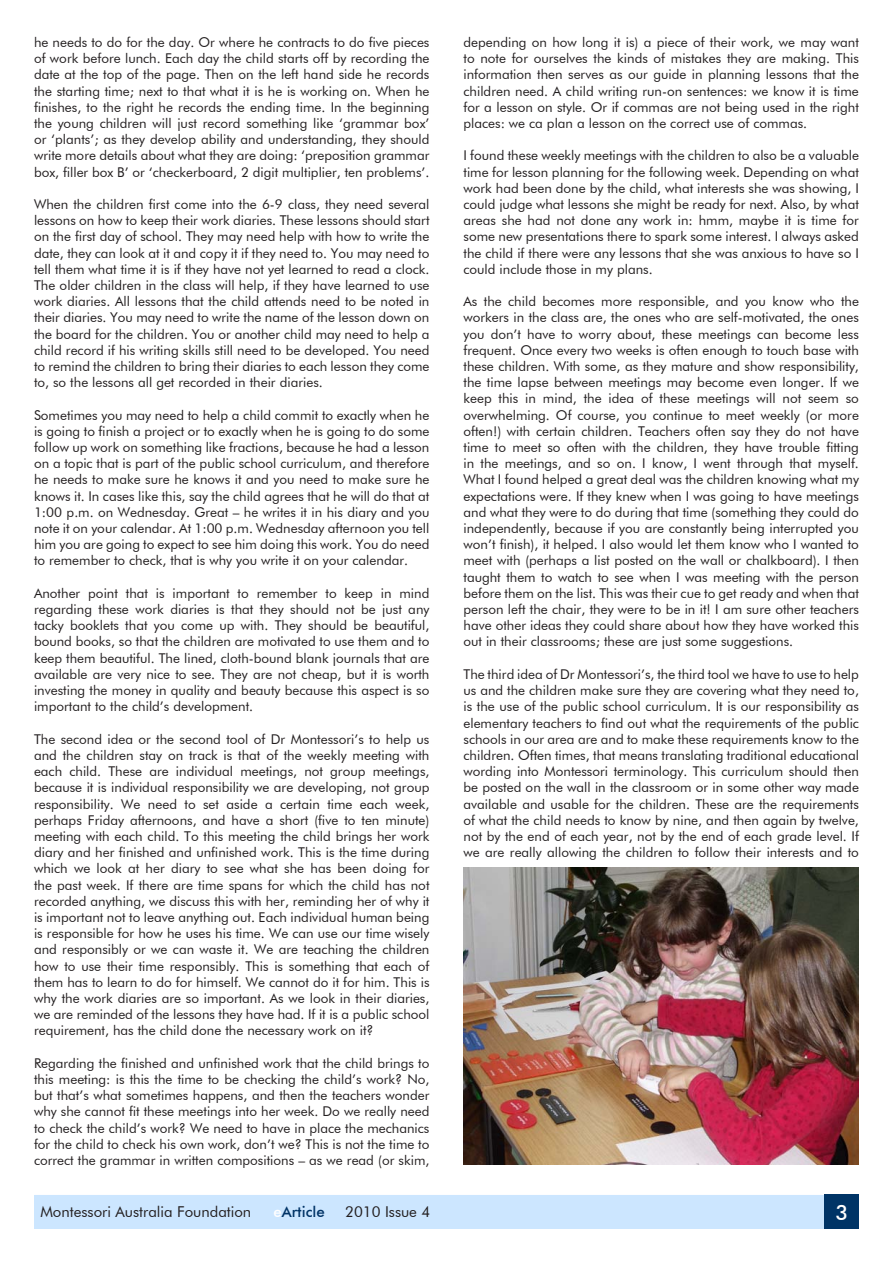
<style>
.page{position:relative;width:893px;height:1263px;background:#fff}
.page>*{position:absolute;margin:0;border:0;box-sizing:border-box;transform-origin:0 0}
.t1{font:500 21px "Futura BT";color:#fff}
.t2{font:15px "Futura BT";color:#231f20}
.t3{font:500 15px "Futura BT";color:#036}
.Program_Text_No_Inde{font:13.5px/16.2px "Futura BT";color:#231f20;text-align:justify}
.s1{color:#fff}
</style>
<div class="page">
<div style="left:34px;top:1195px;width:825px;height:34px;background:#cce6ff"></div>
<img style="left:825px;top:1195px;width:34px;height:34px">
<img style="left:463px;top:867px;width:396px;height:297px">
<p class="Program_Text_No_Inde" style="left:34px;top:34px;width:397px">he needs to do for the day. Or where he contracts to do five pieces of work before lunch. Each day the child starts off by recording the date at the top of the page. Then on the left hand side he records the starting time; next to that what it is he is working on. When he finishes, to the right he records the ending time. In the beginning the young children will just record something like ‘grammar box’ or ‘plants’; as they develop ability and understanding, they should write more details about what they are doing: ‘preposition grammar box, filler box B’ or ‘checkerboard, 2 digit multiplier, ten problems’.</p>
<p class="Program_Text_No_Inde" style="left:34px;top:196px;width:397px">When the children first come into the 6-9 class, they need several lessons on how to keep their work diaries. These lessons should start on the first day of school. They may need help with how to write the date, they can look at it and copy it if they need to. You may need to tell them what time it is if they have not yet learned to read a clock.<br>The older children in the class will help, if they have learned to use work diaries. All lessons that the child attends need to be noted in their diaries. You may need to write the name of the lesson down on the board for the children. You or another child may need to help a child record if his writing skills still need to be developed. You need to remind the children to bring their diaries to each lesson they come to, so the lessons all get recorded in their diaries.</p>
<p class="Program_Text_No_Inde" style="left:34px;top:407px;width:397px">Sometimes you may need to help a child commit to exactly when he is going to finish a project or to exactly when he is going to do some follow up work on something like fractions, because he had a lesson on a topic that is part of the public school curriculum, and therefore he needs to make sure he knows it and you need to make sure he knows it. In cases like this, say the child agrees that he will do that at 1:00 p.m. on Wednesday. Great – he writes it in his diary and you note it on your calendar. At 1:00 p.m. Wednesday afternoon you tell him you are going to expect to see him doing this work. You do need to remember to check, that is why you write it on your calendar.</p>
<p class="Program_Text_No_Inde" style="left:34px;top:585px;width:397px">Another point that is important to remember to keep in mind regarding these work diaries is that they should not be just any tacky booklets that you come up with. They should be beautiful, bound books, so that the children are motivated to use them and to keep them beautiful. The lined, cloth-bound blank journals that are available are very nice to see. They are not cheap, but it is worth investing the money in quality and beauty because this aspect is so important to the child’s development.</p>
<p class="Program_Text_No_Inde" style="left:34px;top:731px;width:397px">The second idea or the second tool of Dr Montessori’s to help us and the children stay on track is that of the weekly meeting with each child. These are individual meetings, not group meetings, because it is individual responsibility we are developing, not group responsibility. We need to set aside a certain time each week, perhaps Friday afternoons, and have a short (five to ten minute) meeting with each child. To this meeting the child brings her work diary and her finished and unfinished work. This is the time during which we look at her diary to see what she has been doing for the past week. If there are time spans for which the child has not recorded anything, we discuss this with her, reminding her of why it is important not to leave anything out. Each individual human being is responsible for how he uses his time. We can use our time wisely and responsibly or we can waste it. We are teaching the children how to use their time responsibly. This is something that each of them has to learn to do for himself. We cannot do it for him. This is why the work diaries are so important. As we look in their diaries, we are reminded of the lessons they have had. If it is a public school requirement, has the child done the necessary work on it?</p>
<p class="Program_Text_No_Inde" style="left:34px;top:1055px;width:397px">Regarding the finished and unfinished work that the child brings to this meeting: is this the time to be checking the child’s work? No, but that’s what sometimes happens, and then the teachers wonder why she cannot fit these meetings into her week. Do we really need to check the child’s work? We need to have in place the mechanics for the child to check his own work, don’t we? This is not the time to correct the grammar in written compositions – as we read (or skim,</p>
<p class="Program_Text_No_Inde" style="left:463px;top:34px;width:397px">depending on how long it is) a piece of their work, we may want to note for ourselves the kinds of mistakes they are making. This information then serves as our guide in planning lessons that the children need. A child writing run-on sentences: we know it is time for a lesson on style. Or if commas are not being used in the right places: we ca plan a lesson on the correct use of commas.</p>
<p class="Program_Text_No_Inde" style="left:463px;top:147px;width:397px">I found these weekly meetings with the children to also be a valuable time for lesson planning for the following week. Depending on what work had been done by the child, what interests she was showing, I could judge what lessons she might be ready for next. Also, by what areas she had not done any work in: hmm, maybe it is time for some new presentations there to spark some interest. I always asked the child if there were any lessons that she was anxious to have so I could include those in my plans.</p>
<p class="Program_Text_No_Inde" style="left:463px;top:293px;width:397px">As the child becomes more responsible, and you know who the workers in the class are, the ones who are self-motivated, the ones you don’t have to worry about, these meetings can become less frequent. Once every two weeks is often enough to touch base with these children. With some, as they mature and show responsibility, the time lapse between meetings may become even longer. If we keep this in mind, the idea of these meetings will not seem so overwhelming. Of course, you continue to meet weekly (or more often!) with certain children. Teachers often say they do not have time to meet so often with the children, they have trouble fitting in the meetings, and so on. I know, I went through that myself.<br>What I found helped a great deal was the children knowing what my expectations were. If they knew when I was going to have meetings and what they were to do during that time (something they could do independently, because if you are constantly being interrupted you won’t finish), it helped. I also would let them know who I wanted to meet with (perhaps a list posted on the wall or chalkboard). I then taught them to watch to see when I was meeting with the person before them on the list. This was their cue to get ready and when that person left the chair, they were to be in it! I am sure other teachers have other ideas they could share about how they have worked this out in their classrooms; these are just some suggestions.</p>
<p class="Program_Text_No_Inde" style="left:463px;top:666px;width:397px">The third idea of Dr Montessori’s, the third tool we have to use to help us and the children make sure they are covering what they need to, is the use of the public school curriculum. It is our responsibility as elementary teachers to find out what the requirements of the public schools in our area are and to make these requirements know to the children. Often times, that means translating traditional educational wording into Montessori terminology. This curriculum should then be posted on the wall in the classroom or in some other way made available and usable for the children. These are the requirements of what the child needs to know by nine, and then again by twelve, not by the end of each year, not by the end of each grade level. If we are really allowing the children to follow their interests and to</p>
<p class="t2" style="left:40px;top:1202px;width:212px">Montessori Australia Foundation</p>
<p class="t3" style="left:273px;top:1202px;width:53px"><span class="s1">e</span>Article</p>
<p class="t2" style="left:345px;top:1202px;width:87px">2010 Issue 4</p>
<h1 class="t1" style="left:835px;top:1199px;width:14px">3</h1>
</div>
